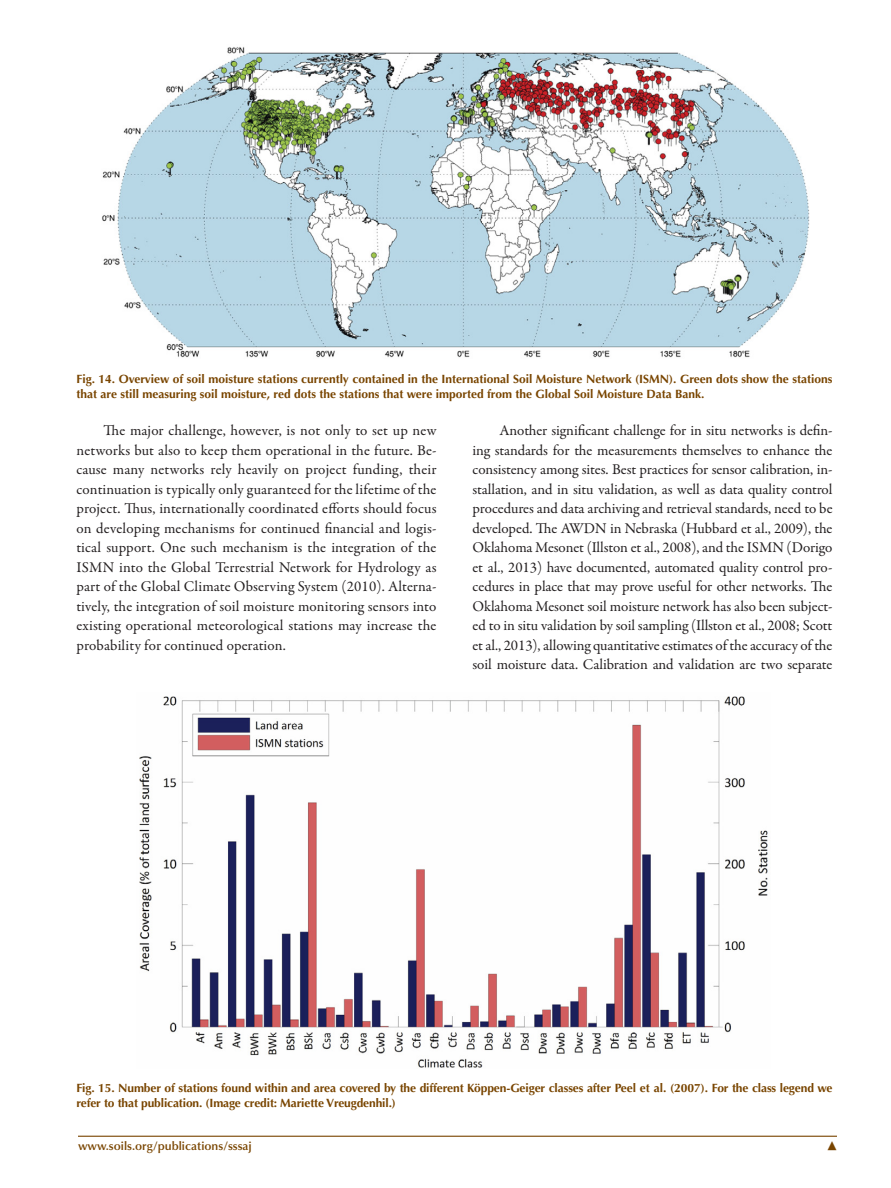
<style>
.page{position:relative;width:891px;height:1188px;background:#fff}
.page>*{position:absolute;margin:0;border:0;box-sizing:border-box;transform-origin:0 0}
.t1{font:15px/19.5px "Garamond Premr Pro";color:#231f20;text-align:justify}
.t2{font:700 12px/15px "Optima LT Std";color:#794500}
.t3{font:600 12px "Optima LT Std";color:#794500}
.t4{font:12px "CCP Font";color:#794500}
</style>
<div class="page">
<hr style="left:78px;top:1136px;width:759px;height:1px;background:#794500">
<img style="left:102px;top:47px;width:708px;height:311px">
<img style="left:139px;top:696px;width:629px;height:372px">
<p class="t2" style="left:76px;top:371px;width:757px">Fig. 14. Overview of soil moisture stations currently contained in the International Soil Moisture Network (ISMN). Green dots show the stations that are still measuring soil moisture, red dots the stations that were imported from the Global Soil Moisture Data Bank.</p>
<p class="t1" style="left:76px;top:421px;width:362px;text-indent:27px">The major challenge, however, is not only to set up new networks but also to keep them operational in the future. Be&shy;cause many networks rely heavily on project funding, their continuation is typically only guaranteed for the lifetime of the project. Thus, internationally coordinated efforts should focus on developing mechanisms for continued financial and logis&shy;tical support. One such mechanism is the integration of the ISMN into the Global Terrestrial Network for Hydrology as part of the Global Climate Observing System (2010). Alterna&shy;tively, the integration of soil moisture monitoring sensors into existing operational meteorological stations may increase the probability for continued operation.</p>
<p class="t1" style="left:473px;top:421px;width:362px;text-indent:27px">Another significant challenge for in situ networks is defin&shy;ing standards for the measurements themselves to enhance the consistency among sites. Best practices for sensor calibration, in&shy;stallation, and in situ validation, as well as data quality control procedures and data archiving and retrieval standards, need to be developed. The AWDN in Nebraska (Hubbard et al., 2009), the Oklahoma Mesonet (Illston et al., 2008), and the ISMN (Dorigo et al., 2013) have documented, automated quality control pro&shy;cedures in place that may prove useful for other networks. The Oklahoma Mesonet soil moisture network has also been subject&shy;ed to in situ validation by soil sampling (Illston et al., 2008; Scott et al., 2013), allowing quantitative estimates of the accuracy of the soil moisture data. Calibration and validation are two separate</p>
<p class="t2" style="left:76px;top:1081px;width:758px">Fig. 15. Number of stations found within and area covered by the different Köppen-Geiger classes after Peel et al. (2007). For the class legend we refer to that publication. (Image credit: Mariette Vreugdenhil.)</p>
<p class="t3" style="left:78px;top:1139px;width:175px">www.soils.org/publications/sssaj</p>
<p class="t4" style="left:827px;top:1141px;width:11px">6</p>
</div>
